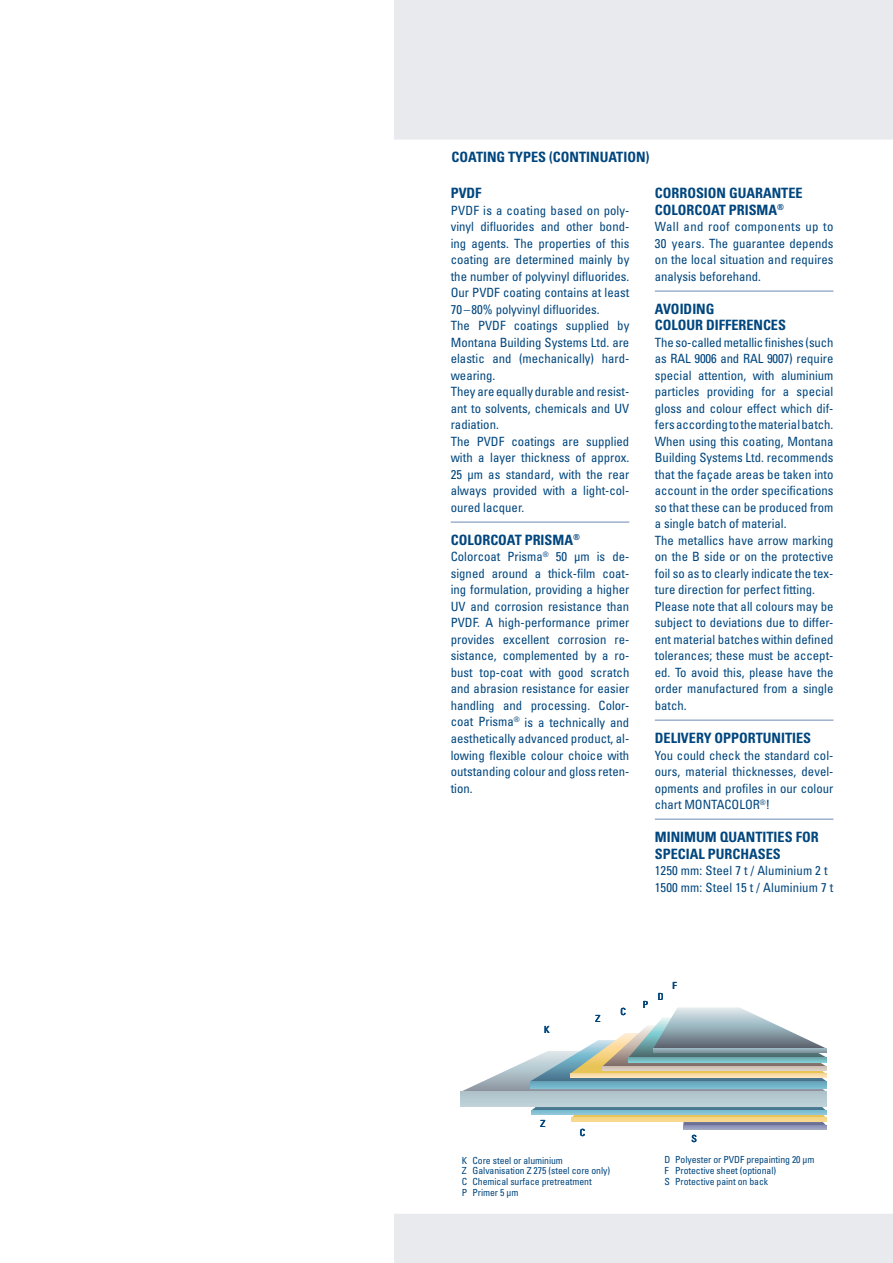
<style>
.page{position:relative;width:893px;height:1263px;background:#e8eaee}
.page>*{position:absolute;margin:0;border:0;box-sizing:border-box;transform-origin:0 0}
.t1{font:700 condensed 14.25px/16.5px "Univers";color:#00467e}
.t2{font:condensed 12.75px/16.5px "Univers";color:#00467e}
.t3{font:condensed 9.75px/10.9px "Univers";letter-spacing:-.01em;color:#00467e}
</style>
<div class="page">
<div style="left:372px;top:140px;width:521px;height:1071px;background:#fff"></div>
<hr style="left:0;top:1211px;width:893px;height:3px;background:#fff">
<hr style="left:683px;top:1125px;width:143px;height:4px;background:#9298bb">
<svg style="left:461px;top:1007px;width:365px;height:118px"></svg>
<svg style="left:653px;top:1048px;width:173px;height:4px"></svg>
<hr style="left:451px;top:522px;width:178px;height:1px;background:#6b89b4">
<hr style="left:655px;top:291px;width:178px;height:1px;background:#6b89b4">
<hr style="left:655px;top:720px;width:178px;height:1px;background:#6b89b4">
<hr style="left:655px;top:819px;width:178px;height:1px;background:#6b89b4">
<div style="left:0;top:0;width:394px;height:1263px;background:#fff"></div>
<p class="t1" style="left:451px;top:148px;width:200px">COATING TYPES (CONTINUATION)</p>
<p class="t1" style="left:451px;top:185px;width:32px">PVDF</p>
<p class="t2" style="left:451px;top:202px;width:180px">PVDF is a coating based on poly&shy;vinyl difluorides and other bond&shy;ing agents. The properties of this coating are determined mainly by the number of polyvinyl difluorides.<br>Our PVDF coating contains at least<br>70 –80% polyvinyl difluorides.<br>The PVDF coatings supplied by<br>Montana Building Systems Ltd. are elastic and (mechanically) hard&shy;wearing.<br>They are equally durable and resist&shy;ant to solvents, chemicals and UV radiation.<br>The PVDF coatings are supplied with a layer thickness of approx.<br>25 μm as standard, with the rear always provided with a light-col&shy;oured lacquer.</p>
<p class="t1" style="left:451px;top:532px;width:82px">COLORCOAT PRIS</p>
<p class="t1" style="left:552px;top:532px;width:29px">MA<sup>®</sup></p>
<p class="t2" style="left:451px;top:548px;width:180px;text-align:justify">Colorcoat Prisma<sup>®</sup> 50 μm is de&shy;signed around a thick-film coat&shy;ing formulation, providing a higher UV and corrosion resistance than PVDF. A high-performance primer provides excellent corrosion re&shy;sistance, complemented by a ro&shy;bust top-coat with good scratch and abrasion resistance for easier handling and processing. Color&shy;coat Prisma<sup>®</sup> is a technically and aesthetically advanced product, al&shy;lowing flexible colour choice with outstanding colour and gloss reten&shy;tion.</p>
<p class="t1" style="left:655px;top:185px;width:9px">CORROSION</p>
<p class="t1" style="left:655px;top:185px;width:84px;text-align:right">GUARANTEE<br>COLORCOAT PRIS</p>
<p class="t1" style="left:757px;top:202px;width:29px">MA<sup>®</sup></p>
<p class="t2" style="left:655px;top:218px;width:180px;text-align:justify">Wall and roof components up to 30 years. The guarantee depends on the local situation and requires analysis beforehand.</p>
<p class="t1" style="left:655px;top:301px;width:46px">AVOI DING<br>COLOUR</p>
<p class="t1" style="left:706px;top:317px;width:34px">DIFFERENCES</p>
<p class="t2" style="left:655px;top:334px;width:180px">The so-called metallic finishes (such as RAL 9006 and RAL 9007) require special attention, with aluminium particles providing for a special gloss and colour effect which dif&shy;fers according to the material batch.<br>When using this coating, Montana Building Systems Ltd. recommends that the façade areas be taken into account in the order specifications so that these can be produced from a single batch of material.<br>The metallics have arrow marking on the B side or on the protective foil so as to clearly indicate the tex&shy;ture direction for perfect fitting.<br>Please note that all colours may be subject to deviations due to differ&shy;ent material batches within defined tolerances; these must be accept&shy;ed. To avoid this, please have the order manufactured from a single batch.</p>
<p class="t1" style="left:655px;top:730px;width:43px">DELIVERY</p>
<p class="t1" style="left:714px;top:730px;width:9px">OPPORTUNITIES</p>
<p class="t2" style="left:655px;top:746px;width:180px;text-align:justify">You could check the standard col&shy;ours, material thicknesses, devel&shy;opments and profiles in our colour chart MONTACOLOR<sup>®</sup>!</p>
<p class="t1" style="left:655px;top:829px;width:165px">MINIMUM QUANTITIES FOR<br>SPECIAL PURCHASES</p>
<p class="t2" style="left:655px;top:862px;width:180px">1250 mm: Steel 7 t / Aluminium 2 t<br>1500 mm: Steel 15 t / Aluminium 7 t</p>
<p class="t3" style="left:544px;top:1024px;width:7px">K</p>
<p class="t3" style="left:595px;top:1013px;width:6px">Z</p>
<p class="t3" style="left:620px;top:1006px;width:7px">C</p>
<p class="t3" style="left:643px;top:998px;width:7px">P</p>
<p class="t3" style="left:658px;top:990px;width:7px">D</p>
<p class="t3" style="left:673px;top:980px;width:6px">F</p>
<p class="t3" style="left:540px;top:1118px;width:6px">Z</p>
<p class="t3" style="left:580px;top:1126px;width:7px">C</p>
<p class="t3" style="left:691px;top:1133px;width:7px">S</p>
<p class="t3" style="left:462px;top:1154px;width:150px">K Core steel or aluminium<br>Z Galvanisation Z 275 (steel core only)<br>C Chemical surface pretreatment<br>P Primer 5 µm</p>
<p class="t3" style="left:665px;top:1154px;width:151px">D Polyester or PVDF prepainting 20 µm<br>F Protective sheet (optional)<br>S Protective paint on back</p>
</div>
